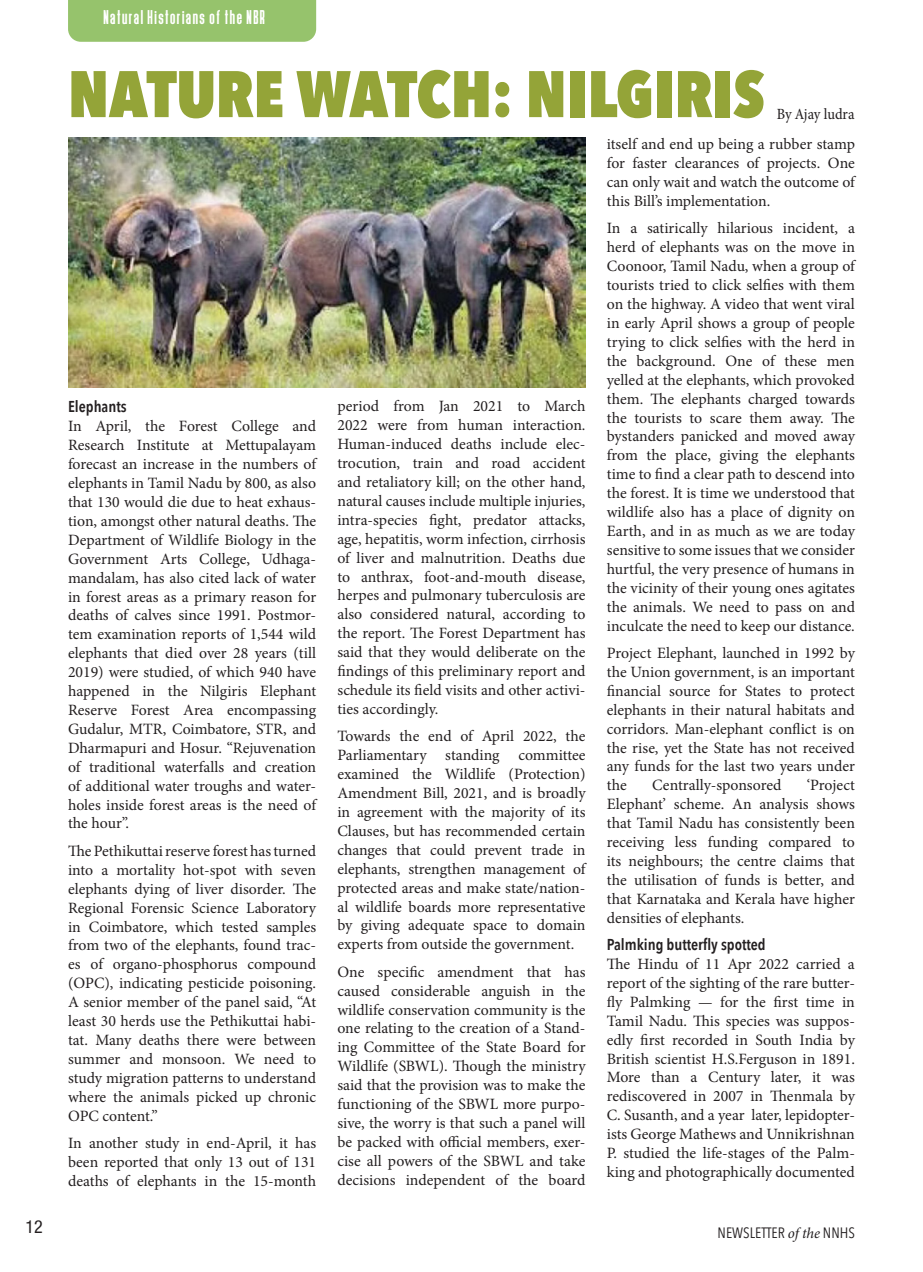
<style>
.page{position:relative;width:923px;height:1272px;background:#fff}
.page>*{position:absolute;margin:0;border:0;box-sizing:border-box;transform-origin:0 0}
.Heading_1{font:800 64.95px "Avenir Next Condensed";color:#94a438}
.t1{font:21.15px "Deutschlander";letter-spacing:.08em;color:#fff}
.t2{font:condensed 18px "Helvetica Neue LT Com";color:#231f20}
.Body_Text{font:15.75px/18.9px "Minion Pro";letter-spacing:-.005em;color:#231f20;text-align:justify}
.Sub_Head1{font:600 15.75px "Avenir Next Condensed";color:#231f20}
.Body_Text-2{font:condensed 15.75px "Minion Pro";letter-spacing:-.005em;color:#231f20}
.t3{font:15px "Avenir Next Condensed";color:#231f20}
.s1{font-family:"Minion Pro";font-style:italic}
</style>
<div class="page">
<img style="left:68px;top:138px;width:517px;height:250px">
<div style="left:68px;top:0;width:248px;height:42px;background:#96c36c"></div>
<p class="t2" style="left:26px;top:1215px;width:19px">12</p>
<p class="t1" style="left:104px;top:7px;width:163px">Natural Historians of the NBR</p>
<p class="Heading_1" style="left:68px;top:54px;width:698px">NATURE WATCH: NILGIRIS</p>
<p class="Body_Text-2" style="left:777px;top:104px;width:79px">By Ajay ludra</p>
<p class="Sub_Head1" style="left:68px;top:393px;width:60px">Elephants</p>
<p class="Body_Text" style="left:68px;top:417px;width:250px">In April, the Forest College and Research Institute at Mettupalayam forecast an increase in the numbers of elephants in Tamil Nadu by 800, as also that 130 would die due to heat exhaus&shy;tion, amongst other natural deaths. The Department of Wildlife Biology in the Government Arts College, Udhaga&shy;mandalam, has also cited lack of water in forest areas as a primary reason for deaths of calves since 1991. Postmor&shy;tem examination reports of 1,544 wild elephants that died over 28 years (till 2019) were studied, of which 940 have happened in the Nilgiris Elephant Reserve Forest Area encompassing Gudalur, MTR, Coimbatore, STR, and Dharmapuri and Hosur. “Rejuvenation of traditional waterfalls and creation of additional water troughs and water&shy;holes inside forest areas is the need of the hour”.</p>
<p class="Body_Text" style="left:68px;top:841px;width:250px">The Pethikuttai reserve forest has turned into a mortality hot-spot with seven elephants dying of liver disorder. The Regional Forensic Science Laboratory in Coimbatore, which tested samples from two of the elephants, found trac&shy;es of organo-phosphorus compound (OPC), indicating pesticide poisoning.<br>A senior member of the panel said, “At least 30 herds use the Pethikuttai habi&shy;tat. Many deaths there were between summer and monsoon. We need to study migration patterns to understand where the animals picked up chronic OPC content.”</p>
<p class="Body_Text" style="left:68px;top:1133px;width:250px">In another study in end-April, it has been reported that only 13 out of 131 deaths of elephants in the 15-month</p>
<p class="Body_Text" style="left:337px;top:397px;width:250px">period from Jan 2021 to March 2022 were from human interaction.<br>Human-induced deaths include elec&shy;trocution, train and road accident and retaliatory kill; on the other hand, natural causes include multiple injuries, intra-species fight, predator attacks, age, hepatitis, worm infection, cirrhosis of liver and malnutrition. Deaths due to anthrax, foot-and-mouth disease, herpes and pulmonary tuberculosis are also considered natural, according to the report. The Forest Department has said that they would deliberate on the findings of this preliminary report and schedule its field visits and other activi&shy;ties accordingly.</p>
<p class="Body_Text" style="left:337px;top:727px;width:250px">Towards the end of April 2022, the Parliamentary standing committee examined the Wildlife (Protection)<br>Amendment Bill, 2021, and is broadly in agreement with the majority of its Clauses, but has recommended certain changes that could prevent trade in elephants, strengthen management of protected areas and make state/nation&shy;al wildlife boards more representative by giving adequate space to domain experts from outside the government.</p>
<p class="Body_Text" style="left:337px;top:962px;width:250px">One specific amendment that has caused considerable anguish in the wildlife conservation community is the one relating to the creation of a Stand&shy;ing Committee of the State Board for Wildlife (SBWL). Though the ministry said that the provision was to make the functioning of the SBWL more purpo&shy;sive, the worry is that such a panel will be packed with official members, exer&shy;cise all powers of the SBWL and take decisions independent of the board</p>
<p class="Body_Text" style="left:607px;top:135px;width:250px">itself and end up being a rubber stamp for faster clearances of projects. One can only wait and watch the outcome of this Bill’s implementation.</p>
<p class="Body_Text" style="left:607px;top:219px;width:250px">In a satirically hilarious incident, a herd of elephants was on the move in Coonoor, Tamil Nadu, when a group of tourists tried to click selfies with them on the highway. A video that went viral in early April shows a group of people trying to click selfies with the herd in the background. One of these men yelled at the elephants, which provoked them. The elephants charged towards the tourists to scare them away. The bystanders panicked and moved away from the place, giving the elephants time to find a clear path to descend into the forest. It is time we understood that wildlife also has a place of dignity on Earth, and in as much as we are today sensitive to some issues that we consider hurtful, the very presence of humans in the vicinity of their young ones agitates the animals. We need to pass on and inculcate the need to keep our distance.</p>
<p class="Body_Text" style="left:607px;top:643px;width:250px">Project Elephant, launched in 1992 by the Union government, is an important financial source for States to protect elephants in their natural habitats and corridors. Man-elephant conflict is on the rise, yet the State has not received any funds for the last two years under the</p>
<p class="Body_Text" style="left:607px;top:776px;width:250px;text-indent:200px">‘Project Elephant’ scheme. An analysis shows that Tamil Nadu has consistently been receiving less funding compared to its neighbours; the centre claims that the utilisation of funds is better, and that Karnataka and Kerala have higher densities of elephants.</p>
<p class="Sub_Head1" style="left:607px;top:931px;width:160px">Palmking butterfly spotted</p>
<p class="Body_Text" style="left:607px;top:954px;width:250px">The Hindu of 11 Apr 2022 carried a report of the sighting of the rare butter&shy;fly Palmking — for the first time in Tamil Nadu. This species was suppos&shy;edly first recorded in South India by British scientist H.S.Ferguson in 1891.<br>More than a Century later, it was rediscovered in 2007 in Thenmala by C. Susanth, and a year later, lepidopter&shy;ists George Mathews and Unnikrishnan P. studied the life-stages of the Palm&shy;king and photographically documented</p>
<p class="Body_Text" style="left:652px;top:776px;width:131px">Centrally-sponsored</p>
<p class="t3" style="left:717px;top:1219px;width:139px">NEWSLETTER <span class="s1">of the</span> NNHS</p>
</div>
